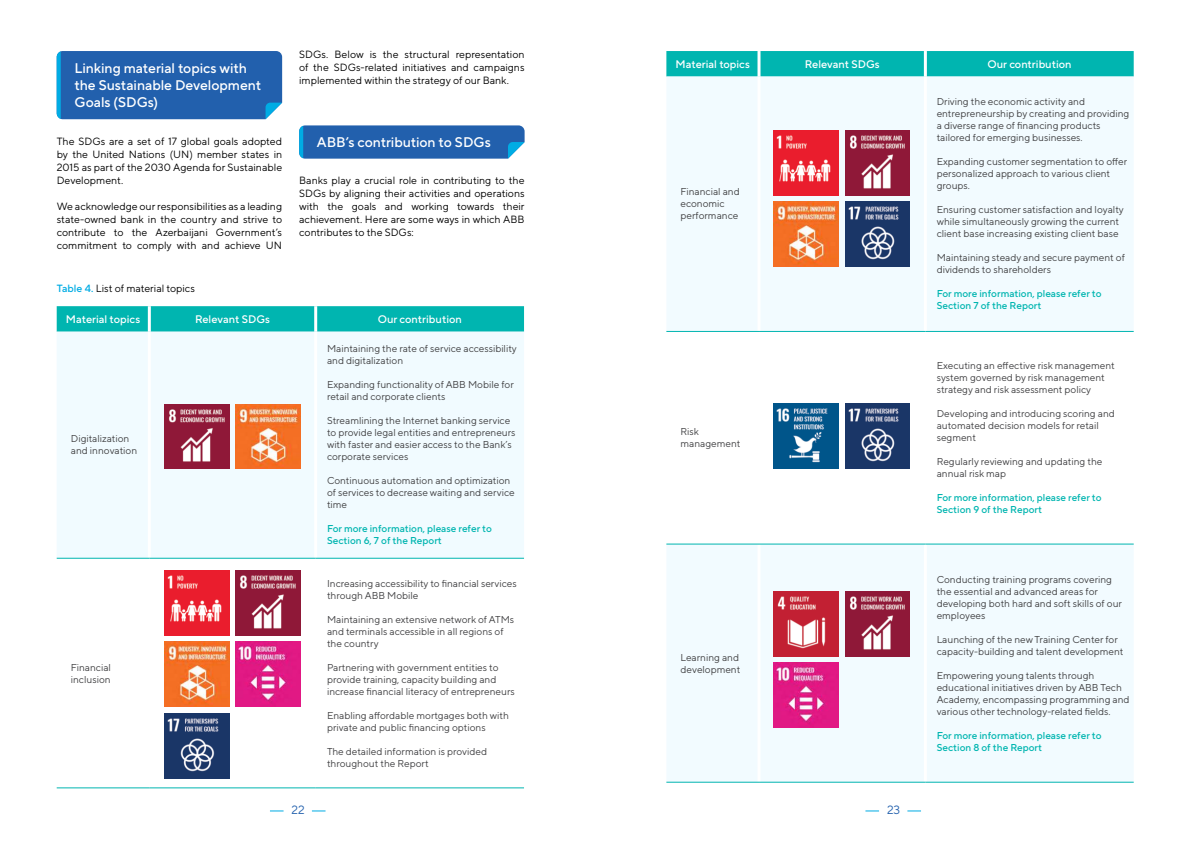
<style>
.page{position:relative;width:1191px;height:842px;background:#fff}
.page>*{position:absolute;margin:0;border:0;box-sizing:border-box;transform-origin:0 0}
.t1{font:500 14px/17px "TT Norms Pro";letter-spacing:-.005em;color:#fff}
.t2{font:12px "TT Norms Pro";color:#2260ad}
.t3{font:500 11px "TT Norms Pro";color:#fff}
.t4{font:10.5px/13px "TT Norms Pro";color:#000;text-align:justify}
.t5{font:10px/12px "TT Norms Pro";color:#404042}
.t6{font:500 10px/12px "TT Norms Pro";color:#00b5b0}
.s1{font-weight:500;color:#00ace4}
</style>
<div class="page">
<svg style="left:270px;top:810px;width:13px;height:1px"></svg>
<svg style="left:312px;top:810px;width:13px;height:1px"></svg>
<svg style="left:865px;top:810px;width:14px;height:1px"></svg>
<svg style="left:907px;top:810px;width:14px;height:1px"></svg>
<div style="left:57px;top:51px;width:225px;height:68px;background:#2260ad"></div>
<svg style="left:299px;top:125px;width:225px;height:34px;background:#2a69b2"></svg>
<svg style="left:57px;top:306px;width:467px;height:26px;background:#06b6b2"></svg>
<div style="left:57px;top:332px;width:467px;height:226px;background:#f1fbff"></div>
<hr style="left:148px;top:306px;width:3px;height:26px;background:#fff">
<hr style="left:314px;top:306px;width:3px;height:26px;background:#fff">
<hr style="left:148px;top:332px;width:3px;height:226px;background:#fff">
<hr style="left:314px;top:332px;width:3px;height:226px;background:#fff">
<hr style="left:57px;top:558px;width:92px;height:1px;background:#00b5b0">
<hr style="left:149px;top:558px;width:167px;height:1px;background:#00b5b0">
<hr style="left:316px;top:558px;width:208px;height:1px;background:#00b5b0">
<hr style="left:57px;top:788px;width:92px;height:1px;background:#00b5b0">
<hr style="left:149px;top:788px;width:167px;height:1px;background:#00b5b0">
<hr style="left:316px;top:788px;width:208px;height:1px;background:#00b5b0">
<div style="left:666px;top:51px;width:467px;height:26px;background:#00b5b0"></div>
<div style="left:666px;top:77px;width:467px;height:254px;background:#f2fbff"></div>
<svg style="left:666px;top:403px;width:467px;height:141px"></svg>
<div style="left:666px;top:545px;width:467px;height:237px;background:#f2fbff"></div>
<hr style="left:757px;top:51px;width:3px;height:26px;background:#fff">
<hr style="left:924px;top:51px;width:3px;height:26px;background:#fff">
<hr style="left:757px;top:77px;width:3px;height:254px;background:#fff">
<hr style="left:757px;top:332px;width:3px;height:212px;background:#fff">
<hr style="left:757px;top:544px;width:3px;height:238px;background:#fff">
<hr style="left:924px;top:77px;width:3px;height:254px;background:#fff">
<hr style="left:924px;top:332px;width:3px;height:212px;background:#fff">
<hr style="left:924px;top:544px;width:3px;height:238px;background:#fff">
<hr style="left:666px;top:331px;width:93px;height:1px;background:#00b5b0">
<hr style="left:759px;top:331px;width:166px;height:1px;background:#00b5b0">
<hr style="left:925px;top:331px;width:208px;height:1px;background:#00b5b0">
<hr style="left:666px;top:544px;width:93px;height:1px;background:#00b5b0">
<hr style="left:759px;top:544px;width:166px;height:1px;background:#00b5b0">
<hr style="left:925px;top:544px;width:208px;height:1px;background:#00b5b0">
<hr style="left:666px;top:782px;width:93px;height:1px;background:#00b5b0">
<hr style="left:759px;top:782px;width:166px;height:1px;background:#00b5b0">
<hr style="left:925px;top:782px;width:208px;height:1px;background:#00b5b0">
<img style="left:165px;top:404px;width:64px;height:65px">
<img style="left:165px;top:570px;width:64px;height:65px">
<img style="left:165px;top:642px;width:64px;height:65px">
<img style="left:165px;top:713px;width:64px;height:65px">
<img style="left:236px;top:404px;width:65px;height:65px">
<img style="left:236px;top:570px;width:65px;height:65px">
<img style="left:774px;top:130px;width:64px;height:65px">
<img style="left:774px;top:202px;width:64px;height:65px">
<img style="left:845px;top:202px;width:65px;height:65px">
<img style="left:845px;top:130px;width:65px;height:65px">
<img style="left:774px;top:591px;width:64px;height:65px">
<img style="left:774px;top:663px;width:64px;height:65px">
<img style="left:845px;top:591px;width:65px;height:65px">
<img style="left:774px;top:404px;width:64px;height:64px">
<img style="left:845px;top:404px;width:65px;height:64px">
<img style="left:236px;top:642px;width:65px;height:65px">
<h1 class="t1" style="left:74px;top:61px;width:188px">Linking material topics with the Sustainable Development<br>Goals (SDGs)</h1>
<p class="t4" style="left:57px;top:136px;width:227px">The SDGs are a set of 17 global goals adopted by the United Nations (UN) member states in 2015 as part of the 2030 Agenda for Sustainable Development.</p>
<p class="t4" style="left:57px;top:201px;width:227px">We acknowledge our responsibilities as a leading state-owned bank in the country and strive to contribute to the Azerbaijani Government’s commitment to comply with and achieve UN</p>
<p class="t4" style="left:57px;top:283px;width:140px"><span class="s1">Table 4.</span> List of material topics</p>
<p class="t4" style="left:299px;top:49px;width:227px">SDGs. Below is the structural representation of the SDGs-related initiatives and campaigns implemented within the strategy of our Bank.</p>
<h1 class="t1" style="left:317px;top:135px;width:176px">ABB’s contribution to SDGs</h1>
<p class="t4" style="left:299px;top:175px;width:227px">Banks play a crucial role in contributing to the SDGs by aligning their activities and operations with the goals and working towards their achievement. Here are some ways in which ABB contributes to the SDGs:</p>
<p class="t3" style="left:66px;top:315px;width:76px">Material topics</p>
<p class="t3" style="left:195px;top:315px;width:77px">Relevant SDGs</p>
<p class="t3" style="left:378px;top:315px;width:85px">Our contribution</p>
<p class="t5" style="left:71px;top:434px;width:68px">Digitalization and innovation</p>
<p class="t5" style="left:71px;top:662px;width:42px">Financial inclusion</p>
<p class="t5" style="left:327px;top:344px;width:191px">Maintaining the rate of service accessibility and digitalization</p>
<p class="t5" style="left:327px;top:380px;width:188px">Expanding functionality of ABB Mobile for retail and corporate clients</p>
<p class="t5" style="left:327px;top:416px;width:190px">Streamlining the Internet banking service to provide legal entities and entrepreneurs with faster and easier access to the Bank’s corporate services</p>
<p class="t5" style="left:327px;top:476px;width:189px">Continuous automation and optimization of services to decrease waiting and service time</p>
<p class="t6" style="left:327px;top:524px;width:166px">For more information, please refer to<br>Section 6, 7 of the Report</p>
<p class="t5" style="left:327px;top:578px;width:191px">Increasing accessibility to financial services through ABB Mobile</p>
<p class="t5" style="left:327px;top:614px;width:189px">Maintaining an extensive network of ATMs and terminals accessible in all regions of the country</p>
<p class="t5" style="left:327px;top:662px;width:189px">Partnering with government entities to provide training, capacity building and increase financial literacy of entrepreneurs</p>
<p class="t5" style="left:327px;top:710px;width:183px">Enabling affordable mortgages both with private and public financing options</p>
<p class="t5" style="left:327px;top:746px;width:161px">The detailed information is provided throughout the Report</p>
<p class="t3" style="left:675px;top:60px;width:76px">Material topics</p>
<p class="t3" style="left:804px;top:60px;width:77px">Relevant SDGs</p>
<p class="t3" style="left:987px;top:60px;width:85px">Our contribution</p>
<p class="t5" style="left:680px;top:187px;width:61px">Financial and economic performance</p>
<p class="t5" style="left:680px;top:427px;width:61px">Risk management</p>
<p class="t5" style="left:680px;top:652px;width:61px">Learning and development</p>
<p class="t5" style="left:936px;top:97px;width:194px">Driving the economic activity and entrepreneurship by creating and providing a diverse range of financing products tailored for emerging businesses.</p>
<p class="t5" style="left:936px;top:157px;width:192px">Expanding customer segmentation to offer personalized approach to various client groups.</p>
<p class="t5" style="left:936px;top:205px;width:188px">Ensuring customer satisfaction and loyalty while simultaneously growing the current client base increasing existing client base</p>
<p class="t5" style="left:936px;top:253px;width:190px">Maintaining steady and secure payment of dividends to shareholders</p>
<p class="t6" style="left:936px;top:289px;width:166px">For more information, please refer to<br>Section 7 of the Report</p>
<p class="t5" style="left:936px;top:361px;width:179px">Executing an effective risk management system governed by risk management strategy and risk assessment policy</p>
<p class="t5" style="left:936px;top:409px;width:180px">Developing and introducing scoring and automated decision models for retail segment</p>
<p class="t5" style="left:936px;top:457px;width:167px">Regularly reviewing and updating the annual risk map</p>
<p class="t6" style="left:936px;top:493px;width:166px">For more information, please refer to<br>Section 9 of the Report</p>
<p class="t5" style="left:936px;top:574px;width:187px">Conducting training programs covering the essential and advanced areas for developing both hard and soft skills of our employees</p>
<p class="t5" style="left:936px;top:634px;width:188px">Launching of the new Training Center for capacity-building and talent development</p>
<p class="t5" style="left:936px;top:670px;width:194px">Empowering young talents through educational initiatives driven by ABB Tech Academy, encompassing programming and various other technology-related fields.</p>
<p class="t6" style="left:936px;top:730px;width:166px">For more information, please refer to<br>Section 8 of the Report</p>
<p class="t2" style="left:291px;top:805px;width:15px">22</p>
<p class="t2" style="left:887px;top:805px;width:15px">23</p>
</div>
